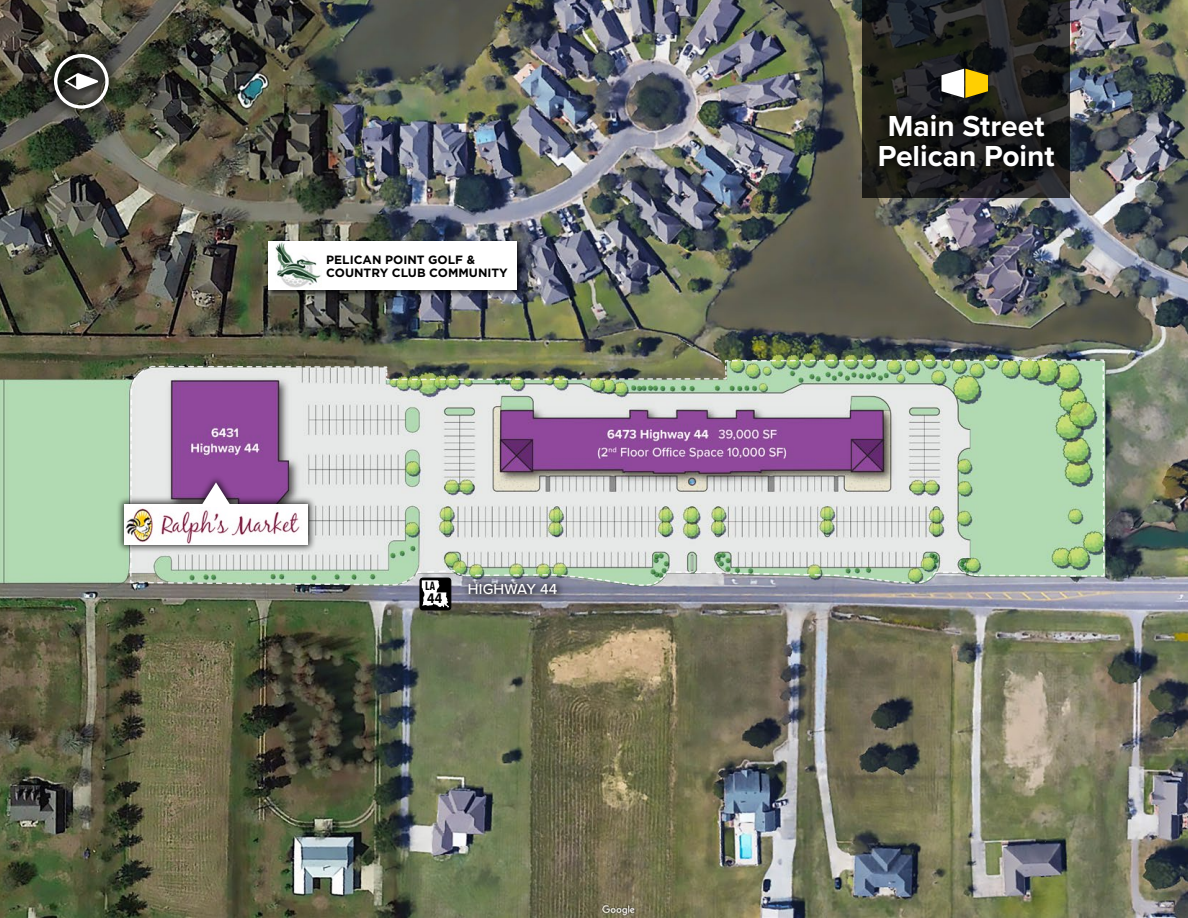
<style>
.page{position:relative;width:1188px;height:918px;background:#fff}
.page>*{position:absolute;margin:0;border:0;box-sizing:border-box;transform-origin:0 0}
.t1{font:700 30px/30px "Proxima Nova";color:#fff;text-align:center}
.t2{font:500 15px "Proxima Nova";letter-spacing:.01em;color:#fff}
.t3{font:700 14.4px "Proxima Nova Cond";color:#000}
.t4{font:700 12.45px "Proxima Nova Ex Cn";color:#000}
.t5{font:700 12px/13.5px "Gotham";color:#000}
</style>
<div class="page">
<img style="left:0;top:0;width:1188px;height:918px">
<svg style="left:863px;top:0;width:207px;height:197px;background:#202121"></svg>
<div style="left:865px;top:101px;width:203px;height:79px;background:#000;opacity:.75"></div>
<div style="left:939px;top:67px;width:52px;height:33px;background:#000;opacity:.75"></div>
<svg style="left:941px;top:69px;width:47px;height:29px"></svg>
<div style="left:266px;top:240px;width:258px;height:57px;background:#000;opacity:.75"></div>
<div style="left:268px;top:241px;width:249px;height:49px;background:#fff"></div>
<img style="left:276px;top:242px;width:45px;height:46px">
<div style="left:420px;top:578px;width:31px;height:32px;border:1px solid #000;border-radius:3px"></div>
<div style="left:40px;top:40px;width:83px;height:83px;background:#000;opacity:.75"></div>
<svg style="left:54px;top:54px;width:55px;height:55px"></svg>
<div style="left:116px;top:475px;width:200px;height:78px;background:#000;opacity:.75"></div>
<img style="left:124px;top:507px;width:5px;height:37px">
<img style="left:129px;top:359px;width:976px;height:249px">
<p class="t5" style="left:326px;top:252px;width:183px">PELICAN POINT GOLF &amp;<br>COUNTRY CLUB COMMUNITY</p>
<p class="t4" style="left:425px;top:579px;width:11px">LA</p>
<p class="t2" style="left:468px;top:578px;width:91px">HIGHWAY 44</p>
<p class="t3" style="left:427px;top:589px;width:17px">44</p>
<h1 class="t1" style="left:878px;top:110px;width:178px">Main Street<br>Pelican Point</h1>
</div>
